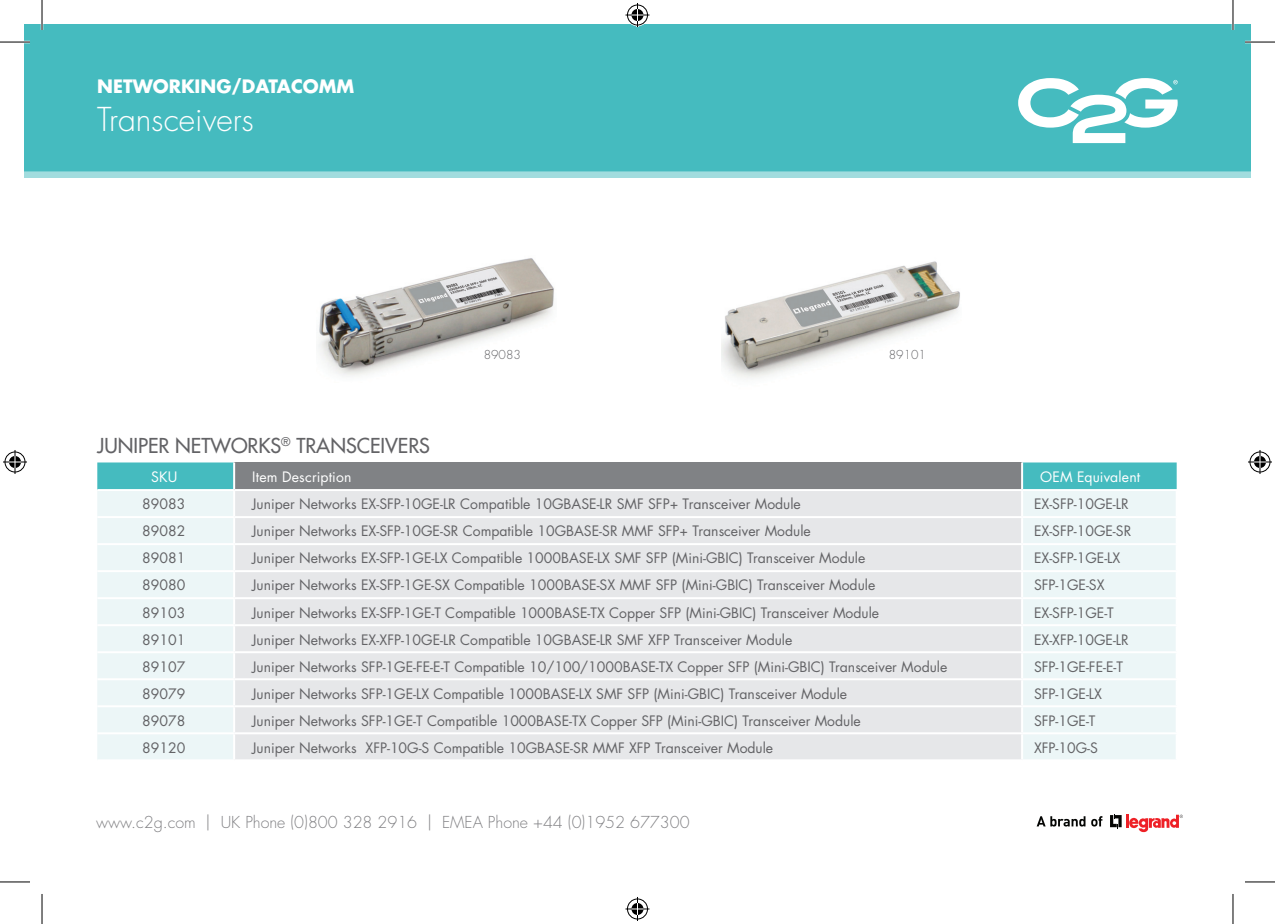
<style>
.page{position:relative;width:1275px;height:924px;background:#fff}
.page>*{position:absolute;margin:0;border:0;box-sizing:border-box;transform-origin:0 0}
.t1{font:300 32px "Futura Std";color:#fff}
.t2{font:500 20px "Futura Std";color:#636366}
.t3{font:700 18px "Futura Std";color:#fff}
.t4{font:300 16px "Futura Std";color:#808083}
.t5{font:14px "Futura Std";color:#636366}
.t6{font:14px "Futura Std";letter-spacing:.015em;color:#fff}
.t7{font:300 12px "Futura Std";color:#636366}
</style>
<div class="page">
<svg style="left:1110px;top:814px;width:73px;height:19px"></svg>
<svg style="left:1036px;top:816px;width:49px;height:10px"></svg>
<svg style="left:1091px;top:816px;width:11px;height:10px"></svg>
<div style="left:24px;top:24px;width:1227px;height:153px;background:#45bbbf"></div>
<div style="left:24px;top:171px;width:1227px;height:8px;background:#a1dcde"></div>
<div style="left:97px;top:462px;width:1079px;height:27px;background:#45bbbf"></div>
<div style="left:234px;top:462px;width:788px;height:28px;background:#808285"></div>
<div style="left:97px;top:491px;width:1078px;height:268px;background:#ecf6f7"></div>
<div style="left:235px;top:491px;width:786px;height:268px;background:#e6e7e9"></div>
<hr style="left:234px;top:489px;width:788px;height:2px;background:#fff">
<hr style="left:97px;top:516px;width:137px;height:2px;background:#fff">
<hr style="left:234px;top:516px;width:788px;height:2px;background:#fff">
<hr style="left:1022px;top:516px;width:155px;height:2px;background:#fff">
<hr style="left:97px;top:543px;width:137px;height:2px;background:#fff">
<hr style="left:234px;top:543px;width:788px;height:2px;background:#fff">
<hr style="left:1022px;top:543px;width:155px;height:2px;background:#fff">
<hr style="left:97px;top:570px;width:137px;height:2px;background:#fff">
<hr style="left:234px;top:570px;width:788px;height:2px;background:#fff">
<hr style="left:1022px;top:570px;width:155px;height:2px;background:#fff">
<hr style="left:97px;top:597px;width:137px;height:2px;background:#fff">
<hr style="left:234px;top:597px;width:788px;height:2px;background:#fff">
<hr style="left:1022px;top:597px;width:155px;height:2px;background:#fff">
<hr style="left:97px;top:624px;width:137px;height:2px;background:#fff">
<hr style="left:234px;top:624px;width:788px;height:2px;background:#fff">
<hr style="left:1022px;top:624px;width:155px;height:2px;background:#fff">
<hr style="left:97px;top:651px;width:137px;height:2px;background:#fff">
<hr style="left:234px;top:651px;width:788px;height:2px;background:#fff">
<hr style="left:1022px;top:651px;width:155px;height:2px;background:#fff">
<hr style="left:97px;top:678px;width:137px;height:2px;background:#fff">
<hr style="left:234px;top:678px;width:788px;height:2px;background:#fff">
<hr style="left:1022px;top:678px;width:155px;height:2px;background:#fff">
<hr style="left:97px;top:705px;width:137px;height:2px;background:#fff">
<hr style="left:234px;top:705px;width:788px;height:2px;background:#fff">
<hr style="left:1022px;top:705px;width:155px;height:2px;background:#fff">
<hr style="left:97px;top:732px;width:137px;height:2px;background:#fff">
<hr style="left:234px;top:732px;width:788px;height:2px;background:#fff">
<hr style="left:1022px;top:732px;width:155px;height:2px;background:#fff">
<hr style="left:233px;top:462px;width:2px;height:27px;background:#fff">
<hr style="left:233px;top:491px;width:2px;height:25px;background:#fff">
<hr style="left:233px;top:518px;width:2px;height:25px;background:#fff">
<hr style="left:233px;top:545px;width:2px;height:25px;background:#fff">
<hr style="left:233px;top:572px;width:2px;height:25px;background:#fff">
<hr style="left:233px;top:599px;width:2px;height:25px;background:#fff">
<hr style="left:233px;top:626px;width:2px;height:25px;background:#fff">
<hr style="left:233px;top:653px;width:2px;height:25px;background:#fff">
<hr style="left:233px;top:680px;width:2px;height:25px;background:#fff">
<hr style="left:233px;top:707px;width:2px;height:25px;background:#fff">
<hr style="left:233px;top:734px;width:2px;height:25px;background:#fff">
<hr style="left:1021px;top:462px;width:2px;height:27px;background:#fff">
<hr style="left:1021px;top:491px;width:2px;height:25px;background:#fff">
<hr style="left:1021px;top:518px;width:2px;height:25px;background:#fff">
<hr style="left:1021px;top:545px;width:2px;height:25px;background:#fff">
<hr style="left:1021px;top:572px;width:2px;height:25px;background:#fff">
<hr style="left:1021px;top:599px;width:2px;height:25px;background:#fff">
<hr style="left:1021px;top:626px;width:2px;height:25px;background:#fff">
<hr style="left:1021px;top:653px;width:2px;height:25px;background:#fff">
<hr style="left:1021px;top:680px;width:2px;height:25px;background:#fff">
<hr style="left:1021px;top:707px;width:2px;height:25px;background:#fff">
<hr style="left:1021px;top:734px;width:2px;height:25px;background:#fff">
<img style="left:318px;top:258px;width:236px;height:118px">
<img style="left:722px;top:261px;width:238px;height:117px">
<svg style="left:1018px;top:78px;width:159px;height:65px"></svg>
<hr style="left:0;top:41px;width:30px;height:2px;background:#fff">
<hr style="left:1245px;top:41px;width:30px;height:2px;background:#fff">
<hr style="left:41px;top:0;width:2px;height:30px;background:#fff">
<hr style="left:1231px;top:0;width:3px;height:30px;background:#fff">
<hr style="left:0;top:42px;width:30px;height:1px;background:#000">
<hr style="left:1245px;top:42px;width:30px;height:1px;background:#000">
<hr style="left:0;top:881px;width:30px;height:1px;background:#000">
<hr style="left:1245px;top:881px;width:30px;height:1px;background:#000">
<hr style="left:42px;top:0;width:1px;height:30px;background:#000">
<hr style="left:42px;top:893px;width:1px;height:30px;background:#000">
<hr style="left:1232px;top:0;width:1px;height:30px;background:#000">
<hr style="left:1232px;top:893px;width:1px;height:30px;background:#000">
<svg style="left:625px;top:3px;width:24px;height:24px"></svg>
<svg style="left:625px;top:897px;width:24px;height:23px"></svg>
<svg style="left:3px;top:450px;width:24px;height:24px"></svg>
<svg style="left:1248px;top:450px;width:24px;height:24px"></svg>
<p class="t3" style="left:97px;top:74px;width:258px">NETWORKING/DATACOMM</p>
<h1 class="t1" style="left:97px;top:100px;width:158px">Transceivers</h1>
<h2 class="t2" style="left:97px;top:433px;width:334px">JUNIPER NETWORKS<sup>®</sup> TRANSCEIVERS</h2>
<p class="t7" style="left:484px;top:347px;width:39px">89083</p>
<p class="t7" style="left:889px;top:347px;width:39px">89101</p>
<p class="t6" style="left:151px;top:467px;width:28px">SKU</p>
<p class="t6" style="left:252px;top:467px;width:101px">Item Description</p>
<p class="t6" style="left:1040px;top:467px;width:102px">OEM Equivalent</p>
<p class="t5" style="left:142px;top:495px;width:45px">89083</p>
<p class="t5" style="left:252px;top:495px;width:550px">Juniper Networks EX-SFP-10GE-LR Compatible 10GBASE-LR SMF SFP+ Transceiver Module</p>
<p class="t5" style="left:1034px;top:495px;width:96px">EX-SFP-10GE-LR</p>
<p class="t5" style="left:142px;top:522px;width:45px">89082</p>
<p class="t5" style="left:252px;top:522px;width:560px">Juniper Networks EX-SFP-10GE-SR Compatible 10GBASE-SR MMF SFP+ Transceiver Module</p>
<p class="t5" style="left:1034px;top:522px;width:99px">EX-SFP-10GE-SR</p>
<p class="t5" style="left:142px;top:549px;width:45px">89081</p>
<p class="t5" style="left:252px;top:549px;width:615px">Juniper Networks EX-SFP-1GE-LX Compatible 1000BASE-LX SMF SFP (Mini-GBIC) Transceiver Module</p>
<p class="t5" style="left:1034px;top:549px;width:88px">EX-SFP-1GE-LX</p>
<p class="t5" style="left:142px;top:576px;width:45px">89080</p>
<p class="t5" style="left:252px;top:576px;width:624px">Juniper Networks EX-SFP-1GE-SX Compatible 1000BASE-SX MMF SFP (Mini-GBIC) Transceiver Module</p>
<p class="t5" style="left:1034px;top:576px;width:72px">SFP-1GE-SX</p>
<p class="t5" style="left:142px;top:603px;width:45px">89103</p>
<p class="t5" style="left:252px;top:603px;width:628px">Juniper Networks EX-SFP-1GE-T Compatible 1000BASE-TX Copper SFP (Mini-GBIC) Transceiver Module</p>
<p class="t5" style="left:1034px;top:603px;width:81px">EX-SFP-1GE-T</p>
<p class="t5" style="left:142px;top:630px;width:45px">89101</p>
<p class="t5" style="left:252px;top:630px;width:542px">Juniper Networks EX-XFP-10GE-LR Compatible 10GBASE-LR SMF XFP Transceiver Module</p>
<p class="t5" style="left:1034px;top:630px;width:96px">EX-XFP-10GE-LR</p>
<p class="t5" style="left:142px;top:657px;width:45px">89107</p>
<p class="t5" style="left:252px;top:657px;width:697px">Juniper Networks SFP-1GE-FE-E-T Compatible 10/100/1000BASE-TX Copper SFP (Mini-GBIC) Transceiver Module</p>
<p class="t5" style="left:1034px;top:657px;width:91px">SFP-1GE-FE-E-T</p>
<p class="t5" style="left:142px;top:684px;width:45px">89079</p>
<p class="t5" style="left:252px;top:684px;width:596px">Juniper Networks SFP-1GE-LX Compatible 1000BASE-LX SMF SFP (Mini-GBIC) Transceiver Module</p>
<p class="t5" style="left:1034px;top:684px;width:70px">SFP-1GE-LX</p>
<p class="t5" style="left:142px;top:711px;width:45px">89078</p>
<p class="t5" style="left:252px;top:711px;width:610px">Juniper Networks SFP-1GE-T Compatible 1000BASE-TX Copper SFP (Mini-GBIC) Transceiver Module</p>
<p class="t5" style="left:1034px;top:711px;width:63px">SFP-1GE-T</p>
<p class="t5" style="left:142px;top:738px;width:45px">89120</p>
<p class="t5" style="left:252px;top:738px;width:522px">Juniper Networks XFP-10G-S Compatible 10GBASE-SR MMF XFP Transceiver Module</p>
<p class="t5" style="left:1034px;top:738px;width:66px">XFP-10G-S</p>
<p class="t4" style="left:96px;top:811px;width:595px">www.c2g.com | UK Phone (0)800 328 2916 | EMEA Phone +44 (0)1952 677300</p>
</div>
